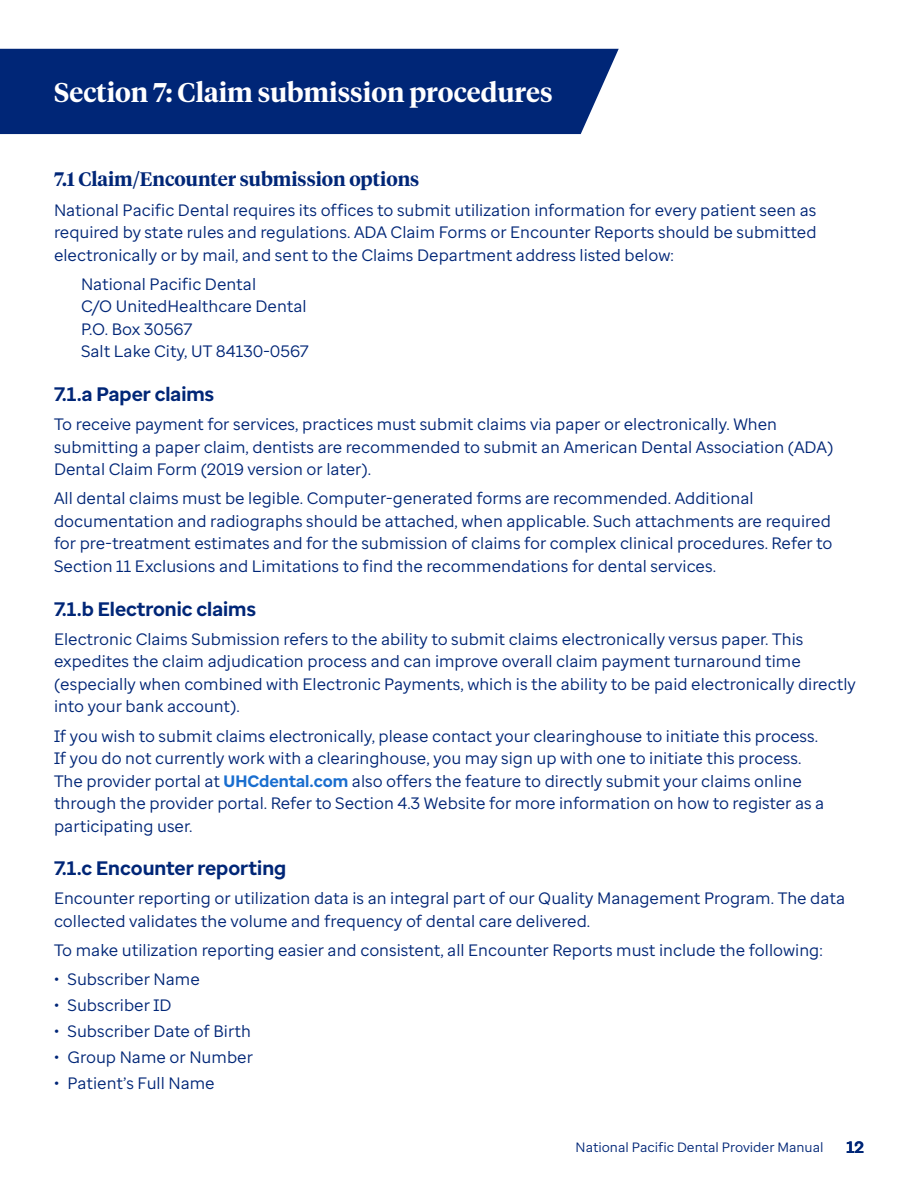
<style>
.page{position:relative;width:918px;height:1188px;background:#fff}
.page>*{position:absolute;margin:0;border:0;box-sizing:border-box;transform-origin:0 0}
.H4_start_new_page_WHITE{font:600 27px "UHC Serif Headline";color:#fff}
.H5-Sans_Enterprise{font:700 19.5px "Enterprise Sans";color:#002677}
.H5_13_Auto{font:600 19.5px "UHC Serif Headline";color:#002677}
.Body-Enterprise_11_15{font:16.5px/22.5px "Enterprise Sans";color:#002677}
.address_block_Enterprise{font:16.5px "Enterprise Sans";color:#002677}
.t1{font:700 16.5px "Enterprise Sans";color:#002677}
.t2{font:13.5px "Enterprise Sans";color:#002677}
.s1{font-weight:700;color:#196ecf}
</style>
<div class="page">
<div style="left:0;top:49px;width:619px;height:85px;background:#002677"></div>
<p class="H4_start_new_page_WHITE" style="left:54px;top:74px;width:500px">Section 7: Claim submission procedures</p>
<p class="H5_13_Auto" style="left:54px;top:166px;width:367px">7.1 Claim/Encounter submission options</p>
<p class="Body-Enterprise_11_15" style="left:54px;top:198px;width:764px;text-align:justify">National Pacific Dental requires its offices to submit utilization information for every patient seen as required by state rules and regulations. ADA Claim Forms or Encounter Reports should be submitted electronically or by mail, and sent to the Claims Department address listed below:</p>
<p class="address_block_Enterprise" style="left:81px;top:273px;width:177px">National Pacific Dental</p>
<p class="address_block_Enterprise" style="left:81px;top:296px;width:227px">C/O UnitedHealthcare Dental</p>
<p class="address_block_Enterprise" style="left:81px;top:318px;width:113px">P.O. Box 30567</p>
<p class="address_block_Enterprise" style="left:81px;top:341px;width:230px">Salt Lake City, UT 84130-0567</p>
<p class="H5-Sans_Enterprise" style="left:54px;top:381px;width:162px">7.1.a Paper claims</p>
<p class="Body-Enterprise_11_15" style="left:54px;top:413px;width:781px">To receive payment for services, practices must submit claims via paper or electronically. When submitting a paper claim, dentists are recommended to submit an American Dental Association (ADA)<br>Dental Claim Form (2019 version or later).</p>
<p class="Body-Enterprise_11_15" style="left:54px;top:487px;width:780px">All dental claims must be legible. Computer-generated forms are recommended. Additional documentation and radiographs should be attached, when applicable. Such attachments are required for pre-treatment estimates and for the submission of claims for complex clinical procedures. Refer to Section 11 Exclusions and Limitations to find the recommendations for dental services.</p>
<p class="H5-Sans_Enterprise" style="left:54px;top:596px;width:203px">7.1.b Electronic claims</p>
<p class="Body-Enterprise_11_15" style="left:54px;top:628px;width:803px">Electronic Claims Submission refers to the ability to submit claims electronically versus paper. This expedites the claim adjudication process and can improve overall claim payment turnaround time (especially when combined with Electronic Payments, which is the ability to be paid electronically directly into your bank account).</p>
<p class="Body-Enterprise_11_15" style="left:54px;top:724px;width:772px">If you wish to submit claims electronically, please contact your clearinghouse to initiate this process.<br>If you do not currently work with a clearinghouse, you may sign up with one to initiate this process.<br>The provider portal at <span class="s1">UHCdental.com</span> also offers the feature to directly submit your claims online through the provider portal. Refer to Section 4.3 Website for more information on how to register as a participating user.</p>
<p class="H5-Sans_Enterprise" style="left:54px;top:856px;width:234px">7.1.c Encounter reporting</p>
<p class="Body-Enterprise_11_15" style="left:54px;top:887px;width:793px">Encounter reporting or utilization data is an integral part of our Quality Management Program. The data collected validates the volume and frequency of dental care delivered.</p>
<p class="Body-Enterprise_11_15" style="left:54px;top:939px;width:770px">To make utilization reporting easier and consistent, all Encounter Reports must include the following:</p>
<p class="Body-Enterprise_11_15" style="left:54px;top:968px;width:147px">• Subscriber Name</p>
<p class="Body-Enterprise_11_15" style="left:54px;top:994px;width:119px">• Subscriber ID</p>
<p class="Body-Enterprise_11_15" style="left:54px;top:1020px;width:199px">• Subscriber Date of Birth</p>
<p class="Body-Enterprise_11_15" style="left:54px;top:1046px;width:200px">• Group Name or Number</p>
<p class="Body-Enterprise_11_15" style="left:54px;top:1072px;width:162px">• Patient’s Full Name</p>
<p class="t2" style="left:576px;top:1138px;width:249px">National Pacific Dental Provider Manual</p>
<p class="t1" style="left:847px;top:1137px;width:19px">12</p>
</div>
